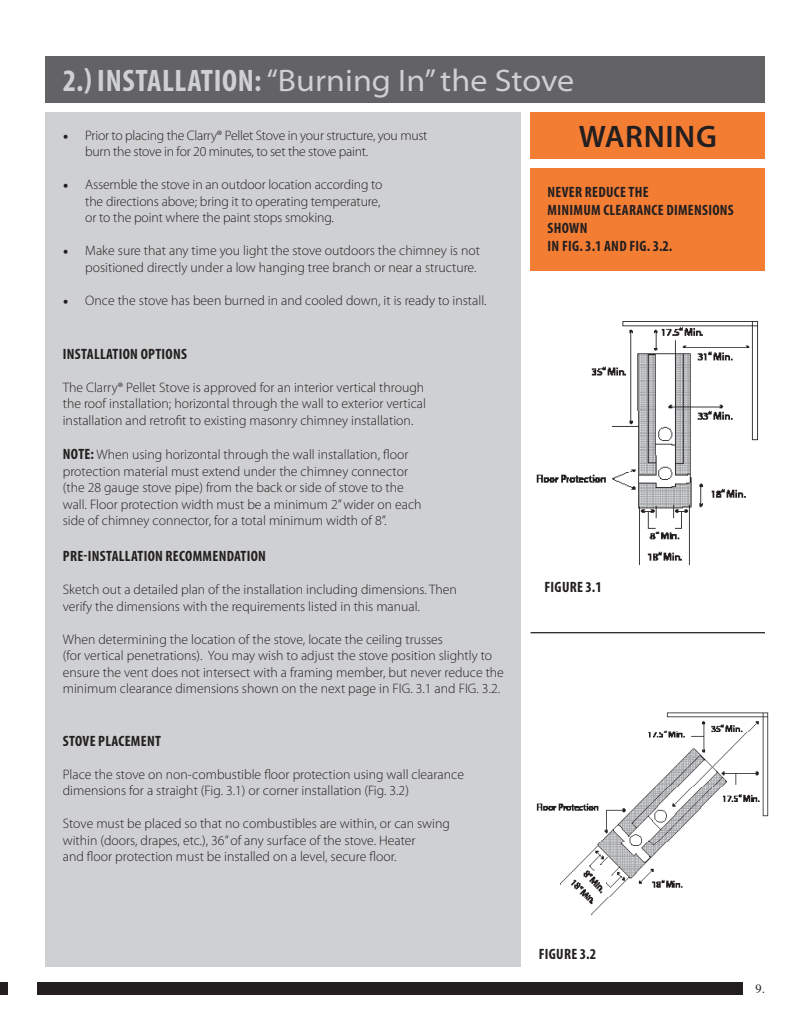
<style>
.page{position:relative;width:810px;height:1035px;background:#fff}
.page>*{position:absolute;margin:0;border:0;box-sizing:border-box;transform-origin:0 0}
.t1{font:semi-expanded 31.25px "Myriad Pro";color:#cfd0d2}
.t2{font:600 31.25px "Myriad Pro";letter-spacing:.02em;color:#231f20}
.t3{font:700 condensed 15px/18px "Myriad Pro";letter-spacing:.02em;color:#231f20}
.t4{font:300 13.75px/16.5px "Myriad Pro";color:#231f20}
.t5{font:300 13.75px/16.5px "Myriad Pro";letter-spacing:-.02em;color:#231f20}
.t6{font:12.5px "Times";color:#231f20}
.s1{font-weight:700;font-stretch:condensed}
.s2{font-family:"Minion Pro";font-weight:400;font-size:15px}
.s3{font-weight:700;font-stretch:condensed;font-size:15px}
</style>
<div class="page">
<div style="left:46px;top:56px;width:719px;height:47px;background:#636366"></div>
<div style="left:531px;top:169px;width:234px;height:102px;background:#f47d34"></div>
<div style="left:46px;top:112px;width:475px;height:856px;background:#cfd0d2"></div>
<div style="left:531px;top:112px;width:234px;height:47px;background:#f47d34"></div>
<div style="left:0;top:983px;width:8px;height:12px;background:#231f20"></div>
<div style="left:37px;top:983px;width:705px;height:12px;background:#231f20"></div>
<img style="left:536px;top:321px;width:223px;height:245px">
<img style="left:536px;top:712px;width:233px;height:204px">
<hr style="left:531px;top:632px;width:234px;height:1px;background:#231f20">
<p class="t1" style="left:63px;top:63px;width:513px"><span class="s1">2.) INSTALLATION:</span> “Burning In” the Stove</p>
<p class="t5" style="left:85px;top:127px;width:344px;text-indent:-22px"><span class="s2">•</span> Prior to placing the Clarry® Pellet Stove in your structure, you must burn the stove in for 20 minutes, to set the stove paint.</p>
<p class="t4" style="left:85px;top:177px;width:299px;text-indent:-22px"><span class="s2">•</span> Assemble the stove in an outdoor location according to the directions above; bring it to operating temperature, or to the point where the paint stops smoking.</p>
<p class="t4" style="left:63px;top:243px;width:419px;text-align:right"><span class="s2">•</span> Make sure that any time you light the stove outdoors the chimney is not positioned directly under a low hanging tree branch or near a structure.</p>
<p class="t4" style="left:63px;top:292px;width:425px"><span class="s2">•</span> Once the stove has been burned in and cooled down, it is ready to install.</p>
<p class="t3" style="left:63px;top:344px;width:126px">INSTALLATION OPTIONS</p>
<p class="t4" style="left:63px;top:379px;width:365px">The Clarry® Pellet Stove is approved for an interior vertical through the roof installation; horizontal through the wall to exterior vertical installation and retrofit to existing masonry chimney installation.</p>
<p class="t4" style="left:63px;top:447px;width:360px"><span class="s3">NOTE:</span> When using horizontal through the wall installation, floor protection material must extend under the chimney connector (the 28 gauge stove pipe) from the back or side of stove to the wall. Floor protection width must be a minimum 2” wider on each side of chimney connector, for a total minimum width of 8”.</p>
<p class="t3" style="left:63px;top:547px;width:205px">PRE-INSTALLATION RECOMMENDATION</p>
<p class="t4" style="left:63px;top:582px;width:396px">Sketch out a detailed plan of the installation including dimensions. Then verify the dimensions with the requirements listed in this manual.</p>
<p class="t4" style="left:63px;top:631px;width:443px">When determining the location of the stove, locate the ceiling trusses<br>(for vertical penetrations). You may wish to adjust the stove position slightly to ensure the vent does not intersect with a framing member, but never reduce the minimum clearance dimensions shown on the next page in FIG. 3.1 and FIG. 3.2.</p>
<p class="t3" style="left:63px;top:731px;width:100px">STOVE PLACEMENT</p>
<p class="t4" style="left:63px;top:766px;width:403px">Place the stove on non-combustible floor protection using wall clearance dimensions for a straight (Fig. 3.1) or corner installation (Fig. 3.2)</p>
<p class="t4" style="left:63px;top:816px;width:389px">Stove must be placed so that no combustibles are within, or can swing within (doors, drapes, etc.), 36” of any surface of the stove. Heater<br>and floor protection must be installed on a level, secure floor.</p>
<p class="t2" style="left:579px;top:117px;width:140px">WARNING</p>
<p class="t3" style="left:548px;top:183px;width:188px">NEVER REDUCE THE<br>MINIMUM CLEARANCE DIMENSIONS<br>SHOWN<br>IN FIG. 3.1 AND FIG. 3.2.</p>
<p class="t3" style="left:544px;top:578px;width:59px">FIGURE 3.1</p>
<p class="t3" style="left:539px;top:945px;width:59px">FIGURE 3.2</p>
<p class="t6" style="left:755px;top:977px;width:11px">9.</p>
</div>
